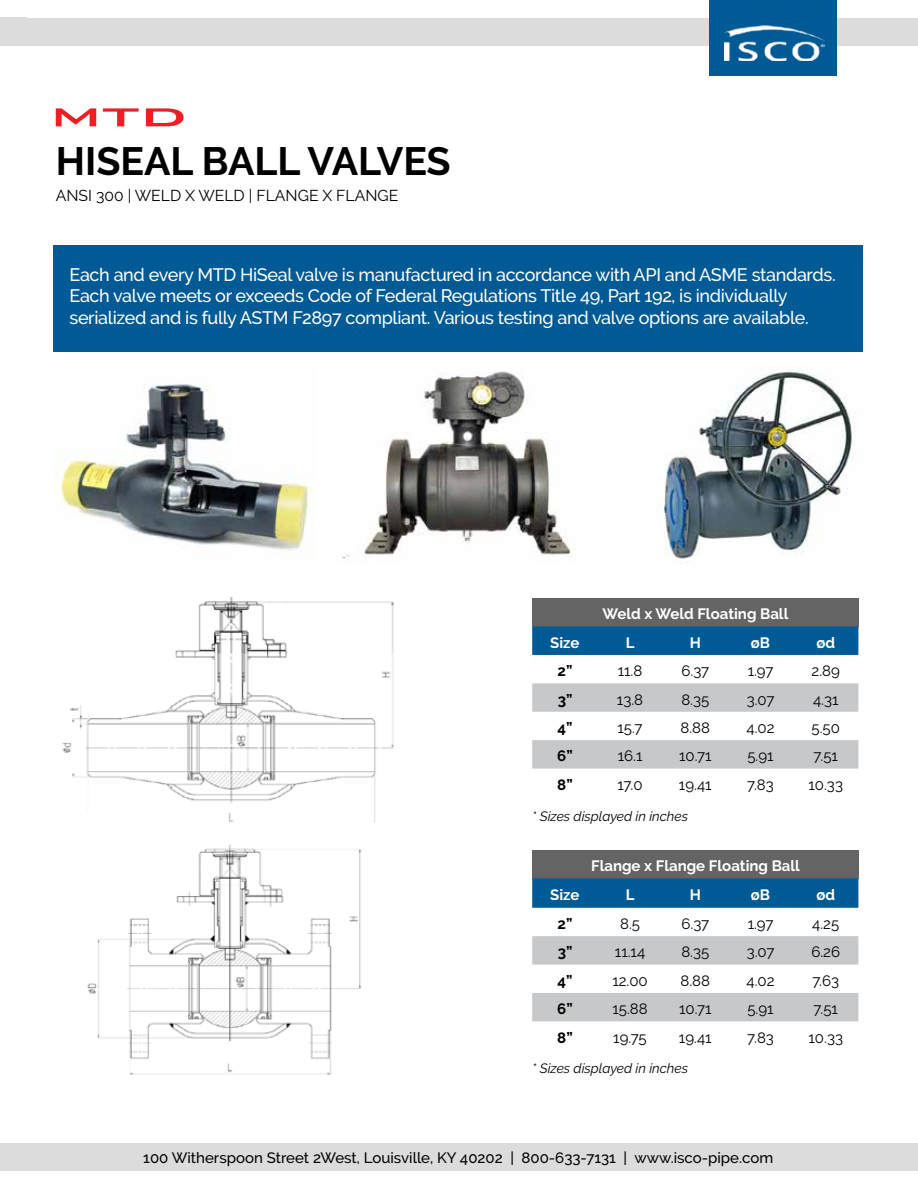
<style>
.page{position:relative;width:918px;height:1188px;background:#fff}
.page>*{position:absolute;margin:0;border:0;box-sizing:border-box;transform-origin:0 0}
.t1{font:700 39.3px "Raleway";color:#000}
.t2{font:500 18px/21.6px "Raleway";letter-spacing:-.02em;color:#fff}
.t3{font:15.75px "Raleway";color:#000}
.t4{font:15px "Raleway";color:#000}
.t5{font:500 15px "Raleway";color:#000}
.t6{font:700 15px "Raleway";color:#fff}
.t7{font:700 15px "Raleway";color:#000}
.t8{font:italic 13.5px "Raleway";color:#000}
</style>
<div class="page">
<div style="left:0;top:1144px;width:918px;height:27px;background:#dcdcdc"></div>
<div style="left:0;top:18px;width:918px;height:27px;background:#dcdcdc"></div>
<div style="left:709px;top:0;width:128px;height:76px;background:#005a96"></div>
<img style="left:724px;top:26px;width:101px;height:35px">
<div style="left:0;top:1143px;width:27px;height:28px;background:#dcdcdc"></div>
<div style="left:0;top:17px;width:27px;height:27px;background:#dcdcdc"></div>
<div style="left:53px;top:245px;width:810px;height:106px;background:#005a96"></div>
<svg style="left:56px;top:108px;width:40px;height:18px"></svg>
<svg style="left:103px;top:108px;width:36px;height:18px"></svg>
<svg style="left:146px;top:108px;width:38px;height:18px"></svg>
<img style="left:56px;top:383px;width:258px;height:167px">
<img style="left:664px;top:370px;width:191px;height:193px">
<img style="left:342px;top:371px;width:230px;height:188px">
<div style="left:532px;top:598px;width:326px;height:29px;background:#646464"></div>
<div style="left:532px;top:627px;width:326px;height:28px;background:#005a96"></div>
<svg style="left:532px;top:683px;width:326px;height:29px;background:#c8c9cb"></svg>
<div style="left:532px;top:740px;width:326px;height:29px;background:#c7c8ca"></div>
<img style="left:62px;top:597px;width:332px;height:225px">
<img style="left:87px;top:844px;width:275px;height:231px">
<div style="left:532px;top:850px;width:326px;height:28px;background:#646464"></div>
<svg style="left:532px;top:878px;width:326px;height:30px;background:#035b96"></svg>
<svg style="left:532px;top:936px;width:326px;height:29px;background:#c8c9cb"></svg>
<div style="left:532px;top:993px;width:326px;height:28px;background:#c7c8ca"></div>
<h1 class="t1" style="left:56px;top:139px;width:396px">HISEAL BALL VALVES</h1>
<p class="t3" style="left:56px;top:186px;width:344px">ANSI 300 | WELD X WELD | FLANGE X FLANGE</p>
<p class="t2" style="left:70px;top:263px;width:768px">Each and every MTD HiSeal valve is manufactured in accordance with API and ASME standards.<br>Each valve meets or exceeds Code of Federal Regulations Title 49, Part 192, is individually serialized and is fully ASTM F2897 compliant. Various testing and valve options are available.</p>
<p class="t6" style="left:603px;top:606px;width:187px">Weld x Weld Floating Ball</p>
<p class="t6" style="left:550px;top:634px;width:31px">Size</p>
<p class="t6" style="left:626px;top:634px;width:10px">L</p>
<p class="t6" style="left:690px;top:634px;width:13px">H</p>
<p class="t6" style="left:751px;top:634px;width:21px">øB</p>
<p class="t6" style="left:816px;top:634px;width:20px">ød</p>
<p class="t7" style="left:558px;top:662px;width:16px">2”</p>
<p class="t4" style="left:618px;top:662px;width:26px">11.8</p>
<p class="t4" style="left:681px;top:662px;width:29px">6.37</p>
<p class="t4" style="left:748px;top:662px;width:27px">1.97</p>
<p class="t4" style="left:812px;top:662px;width:30px">2.89</p>
<p class="t7" style="left:558px;top:691px;width:16px">3”</p>
<p class="t4" style="left:617px;top:691px;width:28px">13.8</p>
<p class="t4" style="left:681px;top:691px;width:29px">8.35</p>
<p class="t4" style="left:747px;top:691px;width:29px">3.07</p>
<p class="t4" style="left:813px;top:691px;width:27px">4.31</p>
<p class="t7" style="left:558px;top:719px;width:16px">4”</p>
<p class="t4" style="left:618px;top:719px;width:27px">15.7</p>
<p class="t4" style="left:681px;top:719px;width:31px">8.88</p>
<p class="t4" style="left:747px;top:719px;width:30px">4.02</p>
<p class="t4" style="left:812px;top:719px;width:30px">5.50</p>
<p class="t7" style="left:557px;top:748px;width:17px">6”</p>
<p class="t4" style="left:618px;top:747px;width:26px">16.1</p>
<p class="t4" style="left:679px;top:747px;width:34px">10.71</p>
<p class="t4" style="left:747px;top:747px;width:28px">5.91</p>
<p class="t4" style="left:814px;top:747px;width:26px">7.51</p>
<p class="t7" style="left:557px;top:776px;width:17px">8”</p>
<p class="t4" style="left:618px;top:776px;width:27px">17.0</p>
<p class="t4" style="left:679px;top:776px;width:34px">19.41</p>
<p class="t4" style="left:747px;top:776px;width:28px">7.83</p>
<p class="t4" style="left:809px;top:776px;width:36px">10.33</p>
<p class="t8" style="left:532px;top:809px;width:157px">* Sizes displayed in inches</p>
<p class="t6" style="left:591px;top:857px;width:210px">Flange x Flange Floating Ball</p>
<p class="t6" style="left:550px;top:886px;width:31px">Size</p>
<p class="t6" style="left:626px;top:886px;width:10px">L</p>
<p class="t6" style="left:690px;top:886px;width:13px">H</p>
<p class="t6" style="left:751px;top:886px;width:21px">øB</p>
<p class="t6" style="left:816px;top:886px;width:20px">ød</p>
<p class="t7" style="left:558px;top:915px;width:16px">2”</p>
<p class="t4" style="left:620px;top:915px;width:21px">8.5</p>
<p class="t4" style="left:681px;top:915px;width:29px">6.37</p>
<p class="t4" style="left:748px;top:915px;width:27px">1.97</p>
<p class="t4" style="left:812px;top:915px;width:29px">4.25</p>
<p class="t7" style="left:558px;top:944px;width:16px">3”</p>
<p class="t4" style="left:615px;top:943px;width:32px">11.14</p>
<p class="t4" style="left:681px;top:943px;width:29px">8.35</p>
<p class="t4" style="left:747px;top:943px;width:29px">3.07</p>
<p class="t4" style="left:811px;top:943px;width:30px">6.26</p>
<p class="t7" style="left:558px;top:972px;width:16px">4”</p>
<p class="t4" style="left:612px;top:972px;width:37px">12.00</p>
<p class="t4" style="left:681px;top:972px;width:31px">8.88</p>
<p class="t4" style="left:747px;top:972px;width:30px">4.02</p>
<p class="t4" style="left:812px;top:972px;width:28px">7.63</p>
<p class="t7" style="left:557px;top:1000px;width:17px">6”</p>
<p class="t4" style="left:612px;top:1000px;width:37px">15.88</p>
<p class="t4" style="left:679px;top:1000px;width:34px">10.71</p>
<p class="t4" style="left:747px;top:1000px;width:28px">5.91</p>
<p class="t4" style="left:814px;top:1000px;width:26px">7.51</p>
<p class="t7" style="left:557px;top:1029px;width:17px">8”</p>
<p class="t4" style="left:613px;top:1029px;width:35px">19.75</p>
<p class="t4" style="left:679px;top:1029px;width:34px">19.41</p>
<p class="t4" style="left:747px;top:1029px;width:28px">7.83</p>
<p class="t4" style="left:809px;top:1029px;width:36px">10.33</p>
<p class="t8" style="left:532px;top:1061px;width:157px">* Sizes displayed in inches</p>
<p class="t5" style="left:143px;top:1149px;width:631px">100 Witherspoon Street 2West, Louisville, KY 40202 | 800-633-7131 | www.isco-pipe.com</p>
</div>
